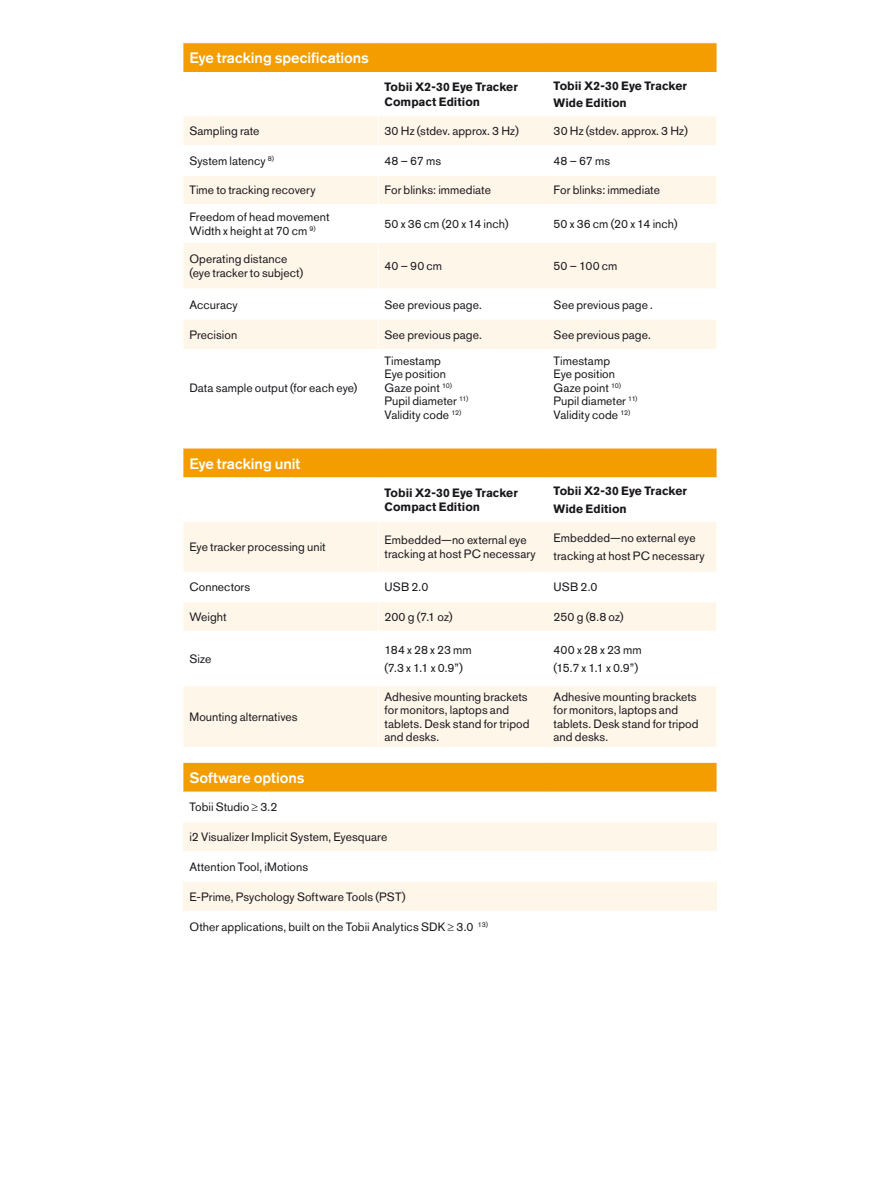
<style>
.page{position:relative;width:893px;height:1187px;background:#fff}
.page>*{position:absolute;margin:0;border:0;box-sizing:border-box;transform-origin:0 0}
.t1{font:500 15px "Akzidenz Grotesk BE";color:#fff}
.t2{font:12px/13.5px "Akzidenz Grotesk BE";letter-spacing:.005em;color:#1a171c}
.t3{font:700 12px/14.4px "Akzidenz Grotesk BE";color:#1a171c}
</style>
<div class="page">
<div style="left:183px;top:43px;width:534px;height:29px;background:#f49d00"></div>
<svg style="left:183px;top:243px;width:534px;height:106px;fill:#fff6ea"></svg>
<svg style="left:183px;top:116px;width:534px;height:88px"></svg>
<hr style="left:548px;top:175px;width:169px;height:1px;background:#fff">
<hr style="left:378px;top:242px;width:1px;height:47px;background:#fff">
<hr style="left:183px;top:289px;width:195px;height:1px;background:#fff">
<hr style="left:378px;top:289px;width:170px;height:1px;background:#fff">
<hr style="left:378px;top:289px;width:1px;height:30px;background:#fff">
<hr style="left:548px;top:289px;width:169px;height:1px;background:#fff">
<hr style="left:183px;top:319px;width:195px;height:1px;background:#fff">
<hr style="left:378px;top:319px;width:170px;height:1px;background:#fff">
<hr style="left:378px;top:319px;width:1px;height:30px;background:#fff">
<hr style="left:548px;top:319px;width:169px;height:1px;background:#fff">
<div style="left:183px;top:449px;width:534px;height:28px;background:#f49d00"></div>
<div style="left:183px;top:686px;width:534px;height:61px;background:#fff6ea"></div>
<svg style="left:183px;top:521px;width:534px;height:109px"></svg>
<hr style="left:548px;top:601px;width:169px;height:1px;background:#fff">
<hr style="left:378px;top:686px;width:1px;height:61px;background:#fff">
<div style="left:183px;top:763px;width:534px;height:28px;background:#f49d00"></div>
<div style="left:183px;top:821px;width:534px;height:30px;background:#fff6ea"></div>
<div style="left:183px;top:881px;width:534px;height:30px;background:#fff6ea"></div>
<hr style="left:183px;top:821px;width:365px;height:1px;background:#fff">
<hr style="left:548px;top:821px;width:169px;height:1px;background:#fff">
<hr style="left:183px;top:881px;width:365px;height:1px;background:#fff">
<hr style="left:548px;top:881px;width:169px;height:1px;background:#fff">
<hr style="left:183px;top:910px;width:365px;height:1px;background:#fff">
<hr style="left:548px;top:910px;width:169px;height:1px;background:#fff">
<p class="t1" style="left:189px;top:49px;width:181px">Eye tracking specifications</p>
<p class="t3" style="left:384px;top:80px;width:135px">Tobii X2-30 Eye Tracker<br>Compact Edition</p>
<p class="t3" style="left:554px;top:77px;width:135px;line-height:17.2px">Tobii X2-30 Eye Tracker<br>Wide Edition</p>
<p class="t2" style="left:189px;top:124px;width:72px">Sampling rate</p>
<p class="t2" style="left:384px;top:124px;width:136px">30 Hz (stdev. approx. 3 Hz)</p>
<p class="t2" style="left:554px;top:124px;width:136px">30 Hz (stdev. approx. 3 Hz)</p>
<p class="t2" style="left:189px;top:154px;width:86px">System latency <sup>8)</sup></p>
<p class="t2" style="left:384px;top:154px;width:58px">48 – 67 ms</p>
<p class="t2" style="left:554px;top:154px;width:58px">48 – 67 ms</p>
<p class="t2" style="left:189px;top:183px;width:128px">Time to tracking recovery</p>
<p class="t2" style="left:384px;top:183px;width:108px">For blinks: immediate</p>
<p class="t2" style="left:554px;top:183px;width:108px">For blinks: immediate</p>
<p class="t2" style="left:189px;top:209px;width:142px;line-height:14.4px">Freedom of head movement<br>Width x height at 70 cm <sup>9)</sup></p>
<p class="t2" style="left:384px;top:217px;width:125px">50 x 36 cm (20 x 14 inch)</p>
<p class="t2" style="left:554px;top:217px;width:125px">50 x 36 cm (20 x 14 inch)</p>
<p class="t2" style="left:189px;top:251px;width:116px;line-height:14.4px">Operating distance (eye tracker to subject)</p>
<p class="t2" style="left:384px;top:259px;width:59px">40 – 90 cm</p>
<p class="t2" style="left:554px;top:259px;width:65px">50 – 100 cm</p>
<p class="t2" style="left:189px;top:297px;width:50px">Accuracy</p>
<p class="t2" style="left:384px;top:297px;width:99px">See previous page.</p>
<p class="t2" style="left:554px;top:297px;width:101px">See previous page .</p>
<p class="t2" style="left:189px;top:328px;width:49px">Precision</p>
<p class="t2" style="left:384px;top:328px;width:99px">See previous page.</p>
<p class="t2" style="left:554px;top:328px;width:99px">See previous page.</p>
<p class="t2" style="left:189px;top:380px;width:170px">Data sample output (for each eye)</p>
<p class="t1" style="left:189px;top:454px;width:112px">Eye tracking unit</p>
<p class="t2" style="left:384px;top:353px;width:85px">Timestamp<br>Eye position<br>Gaze point <sup>10)<br></sup>Pupil diameter <sup>11)<br></sup>Validity code <sup>12)</sup></p>
<p class="t2" style="left:554px;top:353px;width:85px">Timestamp<br>Eye position<br>Gaze point <sup>10)<br></sup>Pupil diameter <sup>11)<br></sup>Validity code <sup>12)</sup></p>
<p class="t3" style="left:384px;top:485px;width:135px">Tobii X2-30 Eye Tracker<br>Compact Edition</p>
<p class="t3" style="left:554px;top:482px;width:135px;line-height:17.2px">Tobii X2-30 Eye Tracker<br>Wide Edition</p>
<p class="t2" style="left:189px;top:540px;width:138px">Eye tracker processing unit</p>
<p class="t2" style="left:384px;top:532px;width:153px;line-height:14.4px">Embedded—no external eye tracking at host PC necessary</p>
<p class="t2" style="left:554px;top:529px;width:153px;line-height:17.2px">Embedded—no external eye tracking at host PC necessary</p>
<p class="t2" style="left:189px;top:580px;width:62px">Connectors</p>
<p class="t2" style="left:384px;top:580px;width:45px">USB 2.0</p>
<p class="t2" style="left:554px;top:580px;width:45px">USB 2.0</p>
<p class="t2" style="left:189px;top:610px;width:39px">Weight</p>
<p class="t2" style="left:384px;top:610px;width:70px">200 g (7.1 oz)</p>
<p class="t2" style="left:554px;top:610px;width:72px">250 g (8.8 oz)</p>
<p class="t2" style="left:189px;top:652px;width:23px">Size</p>
<p class="t2" style="left:384px;top:641px;width:89px;line-height:17.2px">184 x 28 x 23 mm (7.3 x 1.1 x 0.9”)</p>
<p class="t2" style="left:554px;top:641px;width:90px;line-height:17.2px">400 x 28 x 23 mm (15.7 x 1.1 x 0.9”)</p>
<p class="t2" style="left:189px;top:710px;width:110px">Mounting alternatives</p>
<p class="t2" style="left:384px;top:689px;width:147px">Adhesive mounting brackets for monitors, laptops and tablets. Desk stand for tripod and desks.</p>
<p class="t2" style="left:554px;top:689px;width:147px">Adhesive mounting brackets for monitors, laptops and tablets. Desk stand for tripod and desks.</p>
<p class="t1" style="left:189px;top:768px;width:117px">Software options</p>
<p class="t2" style="left:189px;top:800px;width:90px">Tobii Studio ≥ 3.2</p>
<p class="t2" style="left:189px;top:830px;width:199px">i2 Visualizer Implicit System, Eyesquare</p>
<p class="t2" style="left:189px;top:860px;width:120px">Attention Tool, iMotions</p>
<p class="t2" style="left:189px;top:889px;width:218px">E-Prime, Psychology Software Tools (PST)</p>
<p class="t2" style="left:189px;top:919px;width:300px">Other applications, built on the Tobii Analytics SDK ≥ 3.0 <sup>13)</sup></p>
</div>
